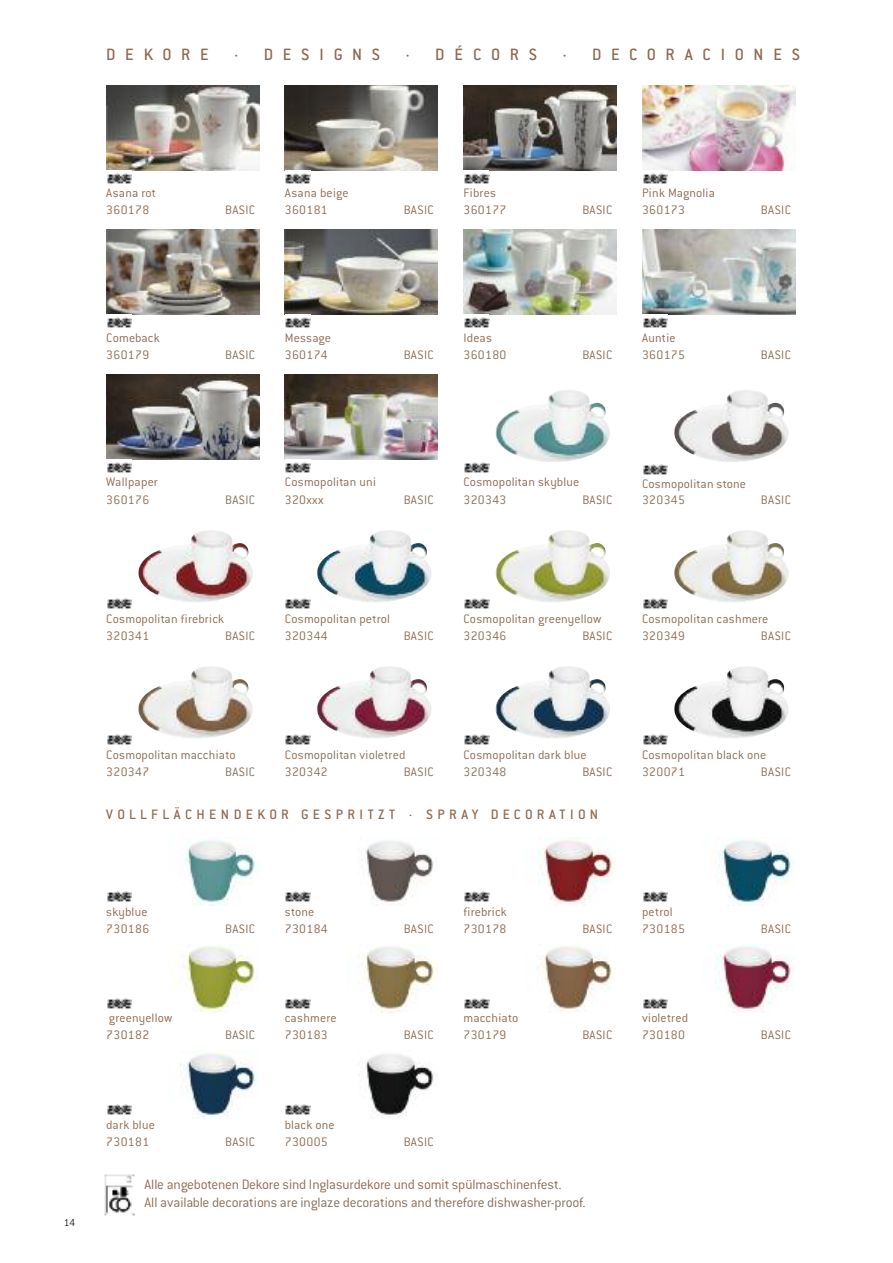
<style>
.page{position:relative;width:893px;height:1263px;background:#fff}
.page>*{position:absolute;margin:0;border:0;box-sizing:border-box;transform-origin:0 0}
.t1{font:500 18px "Conduit ITC";letter-spacing:.54em;color:#8e6c53}
.t2{font:300 15px/18px "Conduit ITC";letter-spacing:-.015em;color:#8e6c53}
.t3{font:500 15px "Conduit ITC";letter-spacing:.295em;color:#8e6c53}
.t4{font:300 13.5px/17px "Conduit ITC";letter-spacing:.025em;color:#8e6c53}
.t5{font:300 11.25px "Conduit ITC";color:#222221}
</style>
<div class="page">
<img style="left:106px;top:85px;width:153px;height:85px">
<img style="left:107px;top:173px;width:25px;height:11px">
<img style="left:106px;top:374px;width:153px;height:85px">
<img style="left:107px;top:462px;width:25px;height:11px">
<img style="left:106px;top:230px;width:153px;height:85px">
<img style="left:107px;top:318px;width:25px;height:10px">
<img style="left:285px;top:85px;width:153px;height:85px">
<img style="left:285px;top:173px;width:25px;height:11px">
<img style="left:463px;top:85px;width:154px;height:85px">
<img style="left:464px;top:173px;width:25px;height:11px">
<img style="left:642px;top:85px;width:153px;height:85px">
<img style="left:643px;top:173px;width:25px;height:11px">
<img style="left:285px;top:230px;width:153px;height:85px">
<img style="left:285px;top:318px;width:25px;height:10px">
<img style="left:463px;top:230px;width:154px;height:85px">
<img style="left:464px;top:318px;width:25px;height:10px">
<img style="left:642px;top:230px;width:153px;height:85px">
<img style="left:643px;top:318px;width:25px;height:10px">
<img style="left:285px;top:374px;width:153px;height:85px">
<img style="left:285px;top:462px;width:25px;height:11px">
<img style="left:495px;top:390px;width:115px;height:72px">
<img style="left:464px;top:462px;width:25px;height:11px">
<img style="left:674px;top:390px;width:115px;height:72px">
<img style="left:643px;top:464px;width:25px;height:11px">
<img style="left:138px;top:530px;width:115px;height:72px">
<img style="left:107px;top:598px;width:25px;height:11px">
<img style="left:317px;top:530px;width:114px;height:72px">
<img style="left:285px;top:598px;width:25px;height:11px">
<img style="left:495px;top:530px;width:115px;height:72px">
<img style="left:464px;top:598px;width:25px;height:11px">
<img style="left:674px;top:530px;width:115px;height:72px">
<img style="left:643px;top:598px;width:25px;height:11px">
<img style="left:104px;top:1174px;width:31px;height:42px">
<img style="left:138px;top:666px;width:115px;height:72px">
<img style="left:107px;top:734px;width:25px;height:11px">
<img style="left:317px;top:666px;width:114px;height:72px">
<img style="left:285px;top:734px;width:25px;height:11px">
<img style="left:495px;top:666px;width:115px;height:72px">
<img style="left:464px;top:734px;width:25px;height:11px">
<img style="left:674px;top:666px;width:115px;height:72px">
<img style="left:643px;top:734px;width:25px;height:11px">
<img style="left:184px;top:840px;width:74px;height:66px">
<img style="left:107px;top:892px;width:25px;height:10px">
<img style="left:365px;top:841px;width:69px;height:65px">
<img style="left:285px;top:892px;width:25px;height:10px">
<img style="left:537px;top:838px;width:79px;height:68px">
<img style="left:464px;top:892px;width:25px;height:10px">
<img style="left:719px;top:838px;width:75px;height:68px">
<img style="left:643px;top:892px;width:25px;height:10px">
<img style="left:183px;top:946px;width:74px;height:66px">
<img style="left:107px;top:998px;width:25px;height:11px">
<img style="left:361px;top:944px;width:77px;height:68px">
<img style="left:285px;top:998px;width:25px;height:11px">
<img style="left:540px;top:944px;width:75px;height:68px">
<img style="left:464px;top:998px;width:25px;height:11px">
<img style="left:716px;top:944px;width:78px;height:67px">
<img style="left:643px;top:998px;width:25px;height:11px">
<img style="left:180px;top:1050px;width:78px;height:68px">
<img style="left:107px;top:1104px;width:25px;height:11px">
<img style="left:365px;top:1054px;width:69px;height:64px">
<img style="left:285px;top:1104px;width:25px;height:11px">
<h1 class="t1" style="left:106px;top:49px;width:104px">DEKORE</h1>
<h1 class="t1" style="left:232px;top:49px;width:150px">· DESIGNS</h1>
<h1 class="t1" style="left:403px;top:49px;width:135px">· DÉCORS</h1>
<h1 class="t1" style="left:560px;top:49px;width:242px">· DECORACIONES</h1>
<p class="t4" style="left:106px;top:186px;width:51px">Asana rot<br>360178</p>
<p class="t4" style="left:106px;top:331px;width:55px">Comeback<br>360179</p>
<p class="t4" style="left:225px;top:203px;width:31px">BASIC</p>
<p class="t4" style="left:285px;top:186px;width:65px">Asana beige<br>360181</p>
<p class="t4" style="left:225px;top:348px;width:31px">BASIC</p>
<p class="t4" style="left:285px;top:331px;width:48px">Message<br>360174</p>
<p class="t4" style="left:404px;top:203px;width:31px">BASIC</p>
<p class="t4" style="left:463px;top:186px;width:44px">Fibres<br>360177</p>
<p class="t4" style="left:404px;top:348px;width:31px">BASIC</p>
<p class="t4" style="left:463px;top:331px;width:44px">Ideas<br>360180</p>
<p class="t4" style="left:582px;top:203px;width:31px">BASIC</p>
<p class="t4" style="left:642px;top:186px;width:74px">Pink Magnolia<br>360173</p>
<p class="t4" style="left:582px;top:348px;width:31px">BASIC</p>
<p class="t4" style="left:642px;top:331px;width:44px">Auntie<br>360175</p>
<p class="t4" style="left:761px;top:203px;width:31px">BASIC</p>
<p class="t4" style="left:761px;top:348px;width:31px">BASIC</p>
<p class="t4" style="left:106px;top:475px;width:53px">Wallpaper<br>360176</p>
<p class="t4" style="left:225px;top:492px;width:31px">BASIC</p>
<p class="t4" style="left:285px;top:475px;width:93px">Cosmopolitan uni<br>320xxx</p>
<p class="t4" style="left:404px;top:492px;width:31px">BASIC</p>
<p class="t4" style="left:463px;top:475px;width:117px">Cosmopolitan skyblue<br>320343</p>
<p class="t4" style="left:582px;top:492px;width:31px">BASIC</p>
<p class="t4" style="left:642px;top:478px;width:105px;line-height:15.1px">Cosmopolitan stone<br>320345</p>
<p class="t4" style="left:761px;top:492px;width:31px">BASIC</p>
<p class="t4" style="left:106px;top:611px;width:120px">Cosmopolitan firebrick<br>320341</p>
<p class="t4" style="left:225px;top:628px;width:31px">BASIC</p>
<p class="t4" style="left:285px;top:611px;width:107px">Cosmopolitan petrol<br>320344</p>
<p class="t4" style="left:404px;top:628px;width:31px">BASIC</p>
<p class="t4" style="left:463px;top:611px;width:139px">Cosmopolitan greenyellow<br>320346</p>
<p class="t4" style="left:582px;top:628px;width:31px">BASIC</p>
<p class="t4" style="left:642px;top:611px;width:128px">Cosmopolitan cashmere<br>320349</p>
<p class="t4" style="left:761px;top:628px;width:31px">BASIC</p>
<p class="t4" style="left:106px;top:747px;width:131px">Cosmopolitan macchiato<br>320347</p>
<p class="t4" style="left:225px;top:764px;width:31px">BASIC</p>
<p class="t4" style="left:285px;top:747px;width:122px">Cosmopolitan violetred<br>320342</p>
<p class="t4" style="left:404px;top:764px;width:31px">BASIC</p>
<p class="t4" style="left:463px;top:747px;width:125px">Cosmopolitan dark blue<br>320348</p>
<p class="t4" style="left:582px;top:764px;width:31px">BASIC</p>
<p class="t4" style="left:642px;top:747px;width:126px">Cosmopolitan black one<br>320071</p>
<p class="t4" style="left:761px;top:764px;width:31px">BASIC</p>
<p class="t3" style="left:106px;top:810px;width:493px">VOLLFLÄCHENDEKOR GESPRITZT · SPRAY DECORATION</p>
<p class="t4" style="left:106px;top:905px;width:44px">skyblue<br>730186</p>
<p class="t4" style="left:106px;top:1011px;width:67px">greenyellow<br>730182</p>
<p class="t4" style="left:225px;top:922px;width:31px">BASIC</p>
<p class="t4" style="left:285px;top:905px;width:44px">stone<br>730184</p>
<p class="t4" style="left:225px;top:1028px;width:31px">BASIC</p>
<p class="t4" style="left:285px;top:1011px;width:53px">cashmere<br>730183</p>
<p class="t4" style="left:404px;top:922px;width:31px">BASIC</p>
<p class="t4" style="left:463px;top:905px;width:45px">firebrick<br>730178</p>
<p class="t4" style="left:404px;top:1028px;width:31px">BASIC</p>
<p class="t4" style="left:463px;top:1011px;width:56px">macchiato<br>730179</p>
<p class="t4" style="left:582px;top:922px;width:31px">BASIC</p>
<p class="t4" style="left:642px;top:905px;width:44px">petrol<br>730185</p>
<p class="t4" style="left:582px;top:1028px;width:31px">BASIC</p>
<p class="t4" style="left:642px;top:1011px;width:48px">violetred<br>730180</p>
<p class="t5" style="left:64px;top:1219px;width:13px">14</p>
<p class="t4" style="left:106px;top:1117px;width:50px">dark blue<br>730181</p>
<p class="t4" style="left:225px;top:1134px;width:31px">BASIC</p>
<p class="t4" style="left:285px;top:1117px;width:51px">black one<br>730005</p>
<p class="t4" style="left:404px;top:1134px;width:31px">BASIC</p>
<p class="t2" style="left:145px;top:1177px;width:443px">Alle angebotenen Dekore sind Inglasurdekore und somit spülmaschinenfest.<br>All available decorations are inglaze decorations and therefore dishwasher-proof.</p>
<p class="t4" style="left:761px;top:922px;width:31px">BASIC</p>
<p class="t4" style="left:761px;top:1028px;width:31px">BASIC</p>
</div>
